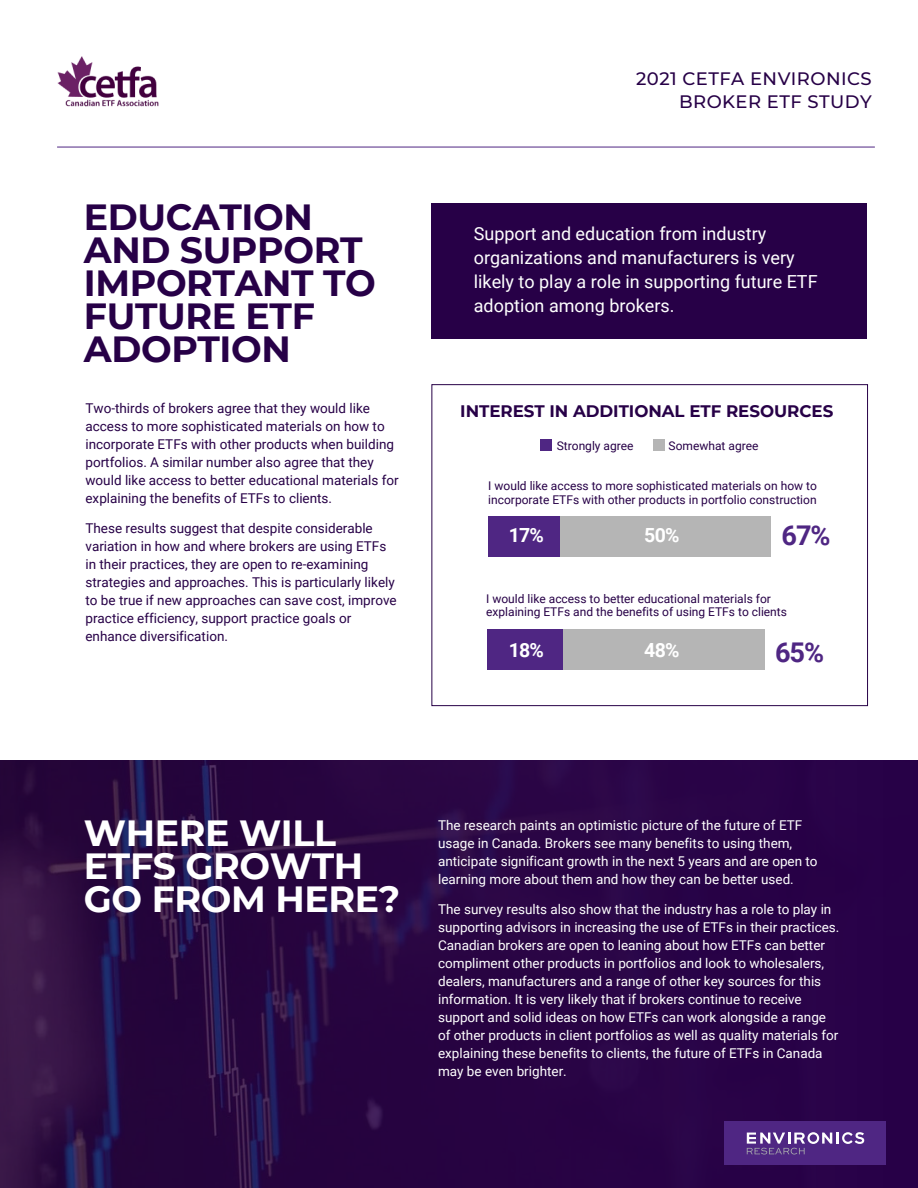
<style>
.page{position:relative;width:918px;height:1188px;background:#fff}
.page>*{position:absolute;margin:0;border:0;box-sizing:border-box;transform-origin:0 0}
.t1{font:700 36.3px/33px "Montserrat";letter-spacing:-.01em;color:#270047}
.t2{font:700 36.3px/33px "Montserrat";letter-spacing:-.01em;color:#fff}
.t3{font:700 27.15px "Roboto";color:#4f2683}
.t4{font:700 19.5px "Roboto";letter-spacing:-.04em;color:#fff}
.t5{font:18px/24px "Roboto";color:#fff}
.t6{font:500 18px/23.1px "Montserrat";letter-spacing:.025em;color:#270047;text-align:right}
.t7{font:700 16.65px "Montserrat";color:#270047}
.t8{font:13.5px/18px "Roboto";color:#fff}
.t9{font:13.5px/18px "Roboto";color:#270047}
.t10{font:12px/13.5px "Roboto";color:#270047}
</style>
<div class="page">
<img style="left:57px;top:56px;width:102px;height:51px">
<hr style="left:57px;top:147px;width:818px;height:1px;background:#4f2683">
<svg style="left:0;top:760px;width:918px;height:428px;background:#290744"></svg>
<div style="left:432px;top:384px;width:436px;height:322px;border:1px solid #270047"></div>
<div style="left:431px;top:203px;width:436px;height:136px;background:#270047"></div>
<div style="left:724px;top:1122px;width:162px;height:43px;background:#4f2683"></div>
<svg style="left:747px;top:1132px;width:117px;height:23px"></svg>
<div style="left:541px;top:439px;width:11px;height:11px;background:#4f2683"></div>
<div style="left:654px;top:439px;width:11px;height:11px;background:#b5b5b5"></div>
<div style="left:560px;top:516px;width:210px;height:41px;background:#b5b5b5"></div>
<div style="left:563px;top:629px;width:202px;height:41px;background:#b5b5b5"></div>
<div style="left:488px;top:516px;width:72px;height:41px;background:#4f2683"></div>
<div style="left:487px;top:629px;width:76px;height:41px;background:#4f2683"></div>
<h1 class="t1" style="left:84px;top:199px;width:293px">EDUCATION<br>AND SUPPORT<br>IMPORTANT TO<br>FUTURE ETF<br>ADOPTION</h1>
<p class="t9" style="left:85px;top:398px;width:315px">Two-thirds of brokers agree that they would like access to more sophisticated materials on how to incorporate ETFs with other products when building portfolios. A similar number also agree that they would like access to better educational materials for explaining the benefits of ETFs to clients.</p>
<p class="t9" style="left:85px;top:518px;width:313px">These results suggest that despite considerable variation in how and where brokers are using ETFs in their practices, they are open to re-examining strategies and approaches. This is particularly likely to be true if new approaches can save cost, improve practice efficiency, support practice goals or enhance diversification.</p>
<h3 class="t6" style="left:636px;top:66px;width:237px">2021 CETFA ENVIRONICS<br>BROKER ETF STUDY</h3>
<h3 class="t5" style="left:474px;top:221px;width:345px">Support and education from industry organizations and manufacturers is very likely to play a role in supporting future ETF adoption among brokers.</h3>
<p class="t7" style="left:460px;top:400px;width:375px">INTEREST IN ADDITIONAL ETF RESOURCES</p>
<p class="t10" style="left:557px;top:438px;width:78px">Strongly agree</p>
<p class="t10" style="left:669px;top:438px;width:91px">Somewhat agree</p>
<p class="t10" style="left:488px;top:479px;width:330px">I would like access to more sophisticated materials on how to incorporate ETFs with other products in portfolio construction</p>
<h3 class="t4" style="left:509px;top:522px;width:37px">17%</h3>
<h3 class="t4" style="left:644px;top:522px;width:37px">50%</h3>
<h2 class="t3" style="left:782px;top:517px;width:51px">67%</h2>
<p class="t10" style="left:486px;top:591px;width:302px">I would like access to better educational materials for explaining ETFs and the benefits of using ETFs to clients</p>
<h3 class="t4" style="left:509px;top:636px;width:37px">18%</h3>
<h3 class="t4" style="left:644px;top:636px;width:37px">48%</h3>
<h2 class="t3" style="left:775px;top:633px;width:51px">65%</h2>
<h1 class="t2" style="left:84px;top:814px;width:318px">WHERE WILL<br>ETFS GROWTH<br>GO FROM HERE?</h1>
<p class="t8" style="left:438px;top:816px;width:381px">The research paints an optimistic picture of the future of ETF usage in Canada. Brokers see many benefits to using them, anticipate significant growth in the next 5 years and are open to learning more about them and how they can be better used.</p>
<p class="t8" style="left:438px;top:900px;width:403px">The survey results also show that the industry has a role to play in supporting advisors in increasing the use of ETFs in their practices.<br>Canadian brokers are open to leaning about how ETFs can better compliment other products in portfolios and look to wholesalers, dealers, manufacturers and a range of other key sources for this information. It is very likely that if brokers continue to receive support and solid ideas on how ETFs can work alongside a range of other products in client portfolios as well as quality materials for explaining these benefits to clients, the future of ETFs in Canada may be even brighter.</p>
</div>
